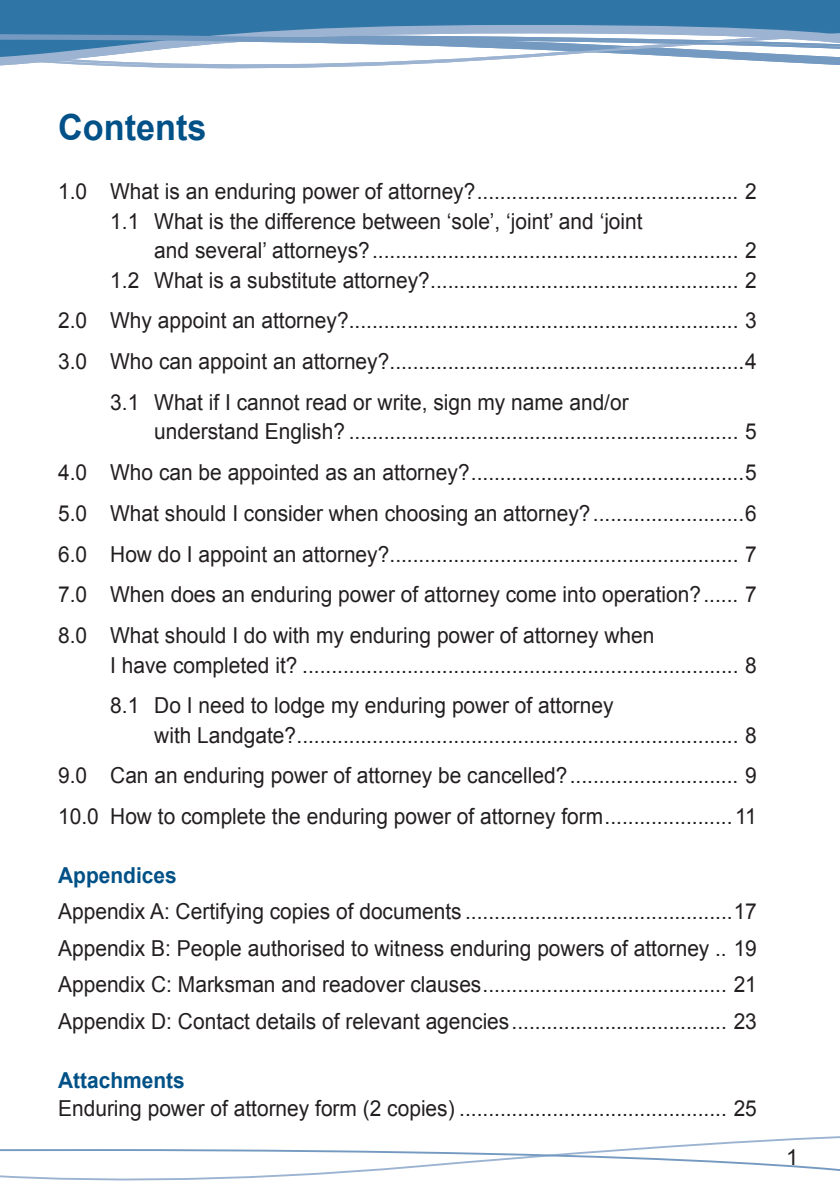
<style>
.page{position:relative;width:840px;height:1191px;background:#fff}
.page>*{position:absolute;margin:0;border:0;box-sizing:border-box;transform-origin:0 0}
.t1{font:700 36px "Arial";color:#005187;scale:.95 1}
.Normal_wrd_1{font:22px/29.4px "Arial";color:#231f20;scale:.95 1}
.t2{font:700 22px "Arial";color:#005187;scale:.95 1}
.Normal_wrd_1-2{font:22px "Arial";color:#231f20}
</style>
<div class="page">
<div style="left:0;top:0;width:839px;height:14px;background:#2f75a5"></div>
<div style="left:0;top:14px;width:839px;height:7px;background:#2f75a5"></div>
<svg style="left:0;top:21px;width:839px;height:8px;background:#4380ad"></svg>
<svg style="left:0;top:29px;width:839px;height:40px"></svg>
<svg style="left:638px;top:1136px;width:201px;height:12px"></svg>
<svg style="left:0;top:1148px;width:839px;height:33px"></svg>
<p class="t1" style="left:58px;top:103px;width:157px">Contents</p>
<p class="Normal_wrd_1" style="left:58px;top:177px;width:736px">1.0 What is an enduring power of attorney?............................................. 2</p>
<p class="Normal_wrd_1" style="left:154px;top:207px;width:635px;text-indent:-44px">1.1 What is the difference between ‘sole’, ‘joint’ and ‘joint<br>and several’ attorneys?............................................................... 2</p>
<p class="Normal_wrd_1" style="left:110px;top:265px;width:682px">1.2 What is a substitute attorney?..................................................... 2</p>
<p class="Normal_wrd_1" style="left:58px;top:306px;width:736px">2.0 Why appoint an attorney?................................................................... 3</p>
<p class="Normal_wrd_1" style="left:58px;top:347px;width:736px">3.0 Who can appoint an attorney?.............................................................4</p>
<p class="Normal_wrd_1" style="left:154px;top:388px;width:635px;text-indent:-44px">3.1 What if I cannot read or write, sign my name and/or<br>understand English? ................................................................... 5</p>
<p class="Normal_wrd_1" style="left:58px;top:458px;width:736px">4.0 Who can be appointed as an attorney?...............................................5</p>
<p class="Normal_wrd_1" style="left:58px;top:498px;width:736px">5.0 What should I consider when choosing an attorney?..........................6</p>
<p class="Normal_wrd_1" style="left:58px;top:539px;width:736px">6.0 How do I appoint an attorney?............................................................ 7</p>
<p class="Normal_wrd_1" style="left:58px;top:580px;width:736px">7.0 When does an enduring power of attorney come into operation?...... 7</p>
<p class="Normal_wrd_1" style="left:110px;top:621px;width:682px;text-indent:-52px">8.0 What should I do with my enduring power of attorney when<br>I have completed it? ........................................................................... 8</p>
<p class="Normal_wrd_1" style="left:154px;top:691px;width:635px;text-indent:-44px">8.1 Do I need to lodge my enduring power of attorney<br>with Landgate?............................................................................ 8</p>
<p class="Normal_wrd_1" style="left:58px;top:761px;width:736px">9.0 Can an enduring power of attorney be cancelled?............................. 9</p>
<p class="Normal_wrd_1" style="left:58px;top:802px;width:736px">10.0 How to complete the enduring power of attorney form......................11</p>
<p class="t2" style="left:58px;top:861px;width:126px">Appendices</p>
<p class="Normal_wrd_1" style="left:58px;top:897px;width:736px">Appendix A: Certifying copies of documents ..............................................17</p>
<p class="Normal_wrd_1" style="left:58px;top:933px;width:736px">Appendix B: People authorised to witness enduring powers of attorney .. 19</p>
<p class="Normal_wrd_1" style="left:58px;top:970px;width:736px">Appendix C: Marksman and readover clauses.......................................... 21</p>
<p class="Normal_wrd_1" style="left:58px;top:1006px;width:736px">Appendix D: Contact details of relevant agencies..................................... 23</p>
<p class="t2" style="left:58px;top:1065px;width:135px">Attachments</p>
<p class="Normal_wrd_1" style="left:58px;top:1093px;width:736px">Enduring power of attorney form (2 copies) .............................................. 25</p>
<p class="Normal_wrd_1-2" style="left:785px;top:1142px;width:14px">1</p>
</div>
